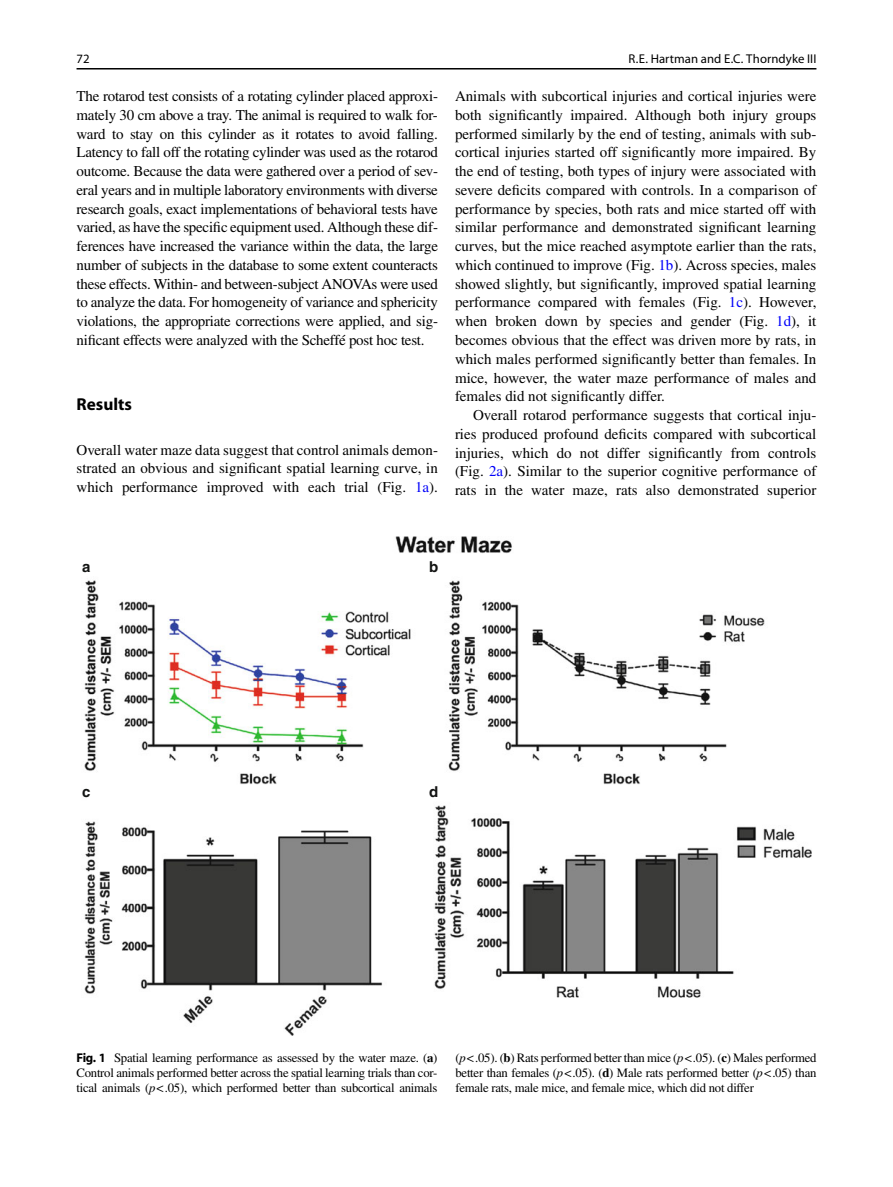
<style>
.page{position:relative;width:893px;height:1187px;background:#fff}
.page>*{position:absolute;margin:0;border:0;box-sizing:border-box;transform-origin:0 0}
.t1{font:700 17.25px "Rcdqpj Myriad";color:#000}
.t2{font:15px/18.8px "Yvdpfy Times";color:#000;text-align:justify}
.t3{font:700 15px "Tbtddp Helvetica";color:#131413}
.t4{font:12.75px/15px "Yvdpfy Times";letter-spacing:-.02em;color:#000;text-align:justify}
.t5{font:12.75px "Nnhtsg Myriad";letter-spacing:.01em;color:#000}
.s1{color:#0000fa}
.s2{font-family:"Rcdqpj Myriad";font-weight:700}
.s3{font-family:"Tdsdfl Times";font-weight:700}
.s4{font-family:"Rrdktt Times";font-style:italic}
</style>
<div class="page">
<img style="left:84px;top:536px;width:727px;height:499px">
<hr style="left:77px;top:68px;width:739px;height:1px;background:#000">
<p class="t5" style="left:77px;top:53px;width:15px">72</p>
<p class="t2" style="left:77px;top:88px;width:363px">The rotarod test consists of a rotating cylinder placed approxi&shy;mately 30 cm above a tray. The animal is required to walk for&shy;ward to stay on this cylinder as it rotates to avoid falling.<br>Latency to fall off the rotating cylinder was used as the rotarod outcome. Because the data were gathered over a period of sev&shy;eral years and in multiple laboratory environments with diverse research goals, exact implementations of behavioral tests have varied, as have the specific equipment used. Although these dif&shy;ferences have increased the variance within the data, the large number of subjects in the database to some extent counteracts these effects. Within- and between-subject ANOVAs were used to analyze the data. For homogeneity of variance and sphericity violations, the appropriate corrections were applied, and sig&shy;nificant effects were analyzed with the Scheffé post hoc test.</p>
<p class="t1" style="left:77px;top:398px;width:57px">Results</p>
<p class="t2" style="left:77px;top:441px;width:363px">Overall water maze data suggest that control animals demon&shy;strated an obvious and significant spatial learning curve, in which performance improved with each trial (Fig. <span class="s1">1a</span> ).</p>
<p class="t5" style="left:629px;top:53px;width:189px">R.E. Hartman and E.C. Thorndyke III</p>
<p class="t2" style="left:455px;top:88px;width:363px">Animals with subcortical injuries and cortical injuries were both significantly impaired. Although both injury groups performed similarly by the end of testing, animals with sub&shy;cortical injuries started off significantly more impaired. By the end of testing, both types of injury were associated with severe deficits compared with controls. In a comparison of performance by species, both rats and mice started off with similar performance and demonstrated significant learning curves, but the mice reached asymptote earlier than the rats, which continued to improve (Fig. <span class="s1">1b</span> ). Across species, males showed slightly, but significantly, improved spatial learning performance compared with females (Fig. <span class="s1">1c</span> ). However, when broken down by species and gender (Fig. <span class="s1">1d</span> ), it becomes obvious that the effect was driven more by rats, in which males performed significantly better than females. In mice, however, the water maze performance of males and females did not significantly differ.</p>
<p class="t2" style="left:455px;top:407px;width:363px;text-indent:18px">Overall rotarod performance suggests that cortical inju&shy;ries produced profound deficits compared with subcortical injuries, which do not differ significantly from controls (Fig. <span class="s1">2a</span> ). Similar to the superior cognitive performance of rats in the water maze, rats also demonstrated superior</p>
<p class="t3" style="left:82px;top:558px;width:10px">a</p>
<p class="t3" style="left:429px;top:558px;width:11px">b</p>
<p class="t3" style="left:82px;top:782px;width:10px">c</p>
<p class="t3" style="left:429px;top:782px;width:11px">d</p>
<p class="t4" style="left:77px;top:1051px;width:362px"><span class="s2">Fig. 1</span> Spatial learning performance as assessed by the water maze. ( <span class="s3">a</span> )<br>Control animals performed better across the spatial learning trials than cor&shy;tical animals ( <span class="s4">p</span> &lt; .05), which performed better than subcortical animals</p>
<p class="t4" style="left:455px;top:1051px;width:362px">( <span class="s4">p</span> &lt; .05). ( <span class="s3">b</span> ) Rats performed better than mice ( <span class="s4">p</span> &lt; .05). ( <span class="s3">c</span> ) Males performed better than females ( <span class="s4">p</span> &lt; .05). ( <span class="s3">d</span> ) Male rats performed better ( <span class="s4">p</span> &lt; .05) than female rats, male mice, and female mice, which did not differ</p>
</div>
